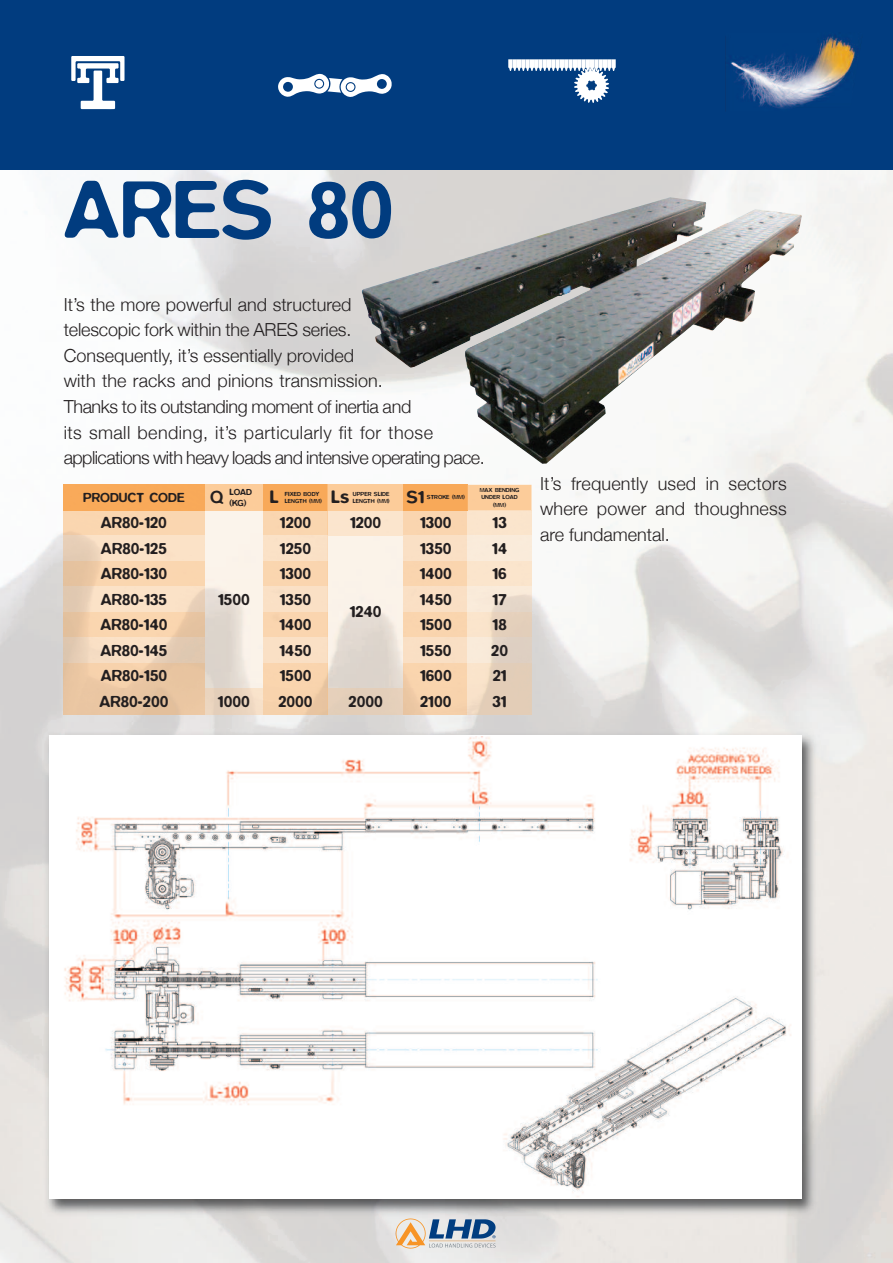
<style>
.page{position:relative;width:893px;height:1263px;background:#fff}
.page>*{position:absolute;margin:0;border:0;box-sizing:border-box;transform-origin:0 0}
.t1{font:500 84px "Blur";color:#013c7f}
.t2{font:300 18px/25.5px "Helvetica Neue";color:#231f20}
.t3{font:500 18px "Blur";color:#231f20}
.t4{font:500 16.5px/25.5px "Blur";color:#231f20;text-align:justify}
.t5{font:500 13.5px "Blur";color:#231f20}
.t6{font:500 9px/10.8px "Blur";letter-spacing:-.03em;color:#231f20}
.t7{font:500 6px/7.2px "Blur";color:#231f20}
</style>
<div class="page">
<img style="left:0;top:170px;width:893px;height:1093px">
<div style="left:0;top:0;width:893px;height:170px;background:#013c7f"></div>
<img style="left:42px;top:729px;width:779px;height:489px">
<img style="left:53px;top:736px;width:743px;height:461px">
<img style="left:677px;top:202px;width:29px;height:37px">
<img style="left:396px;top:1244px;width:29px;height:4px">
<img style="left:64px;top:485px;width:467px;height:229px">
<svg style="left:404px;top:510px;width:1px;height:179px"></svg>
<svg style="left:264px;top:485px;width:1px;height:229px"></svg>
<svg style="left:327px;top:485px;width:1px;height:229px"></svg>
<svg style="left:204px;top:485px;width:1px;height:229px"></svg>
<img style="left:71px;top:56px;width:54px;height:25px">
<svg style="left:278px;top:74px;width:114px;height:23px"></svg>
<div style="left:347px;top:83px;width:7px;height:8px;background:#fff;border-radius:50%"></div>
<div style="left:315px;top:80px;width:8px;height:8px;background:#fff;border-radius:50%"></div>
<svg style="left:508px;top:59px;width:108px;height:44px"></svg>
<img style="left:725px;top:35px;width:130px;height:76px">
<h1 class="t1" style="left:64px;top:160px;width:332px">ARES 80</h1>
<p class="t2" style="left:64px;top:291px;width:422px">It’s the more powerful and structured<br>telescopic fork within the ARES series.<br>Consequently, it’s essentially provided<br>with the racks and pinions transmission.<br>Thanks to its outstanding moment of inertia and<br>its small bending, it’s particularly fit for those applications with heavy loads and intensive operating pace.</p>
<p class="t5" style="left:83px;top:489px;width:103px">PRODUCT CODE</p>
<p class="t3" style="left:331px;top:486px;width:20px">Ls</p>
<p class="t7" style="left:427px;top:494px;width:40px">STROKE (MM)</p>
<p class="t7" style="left:480px;top:486px;width:41px">MAX BENDING<br>UNDER LOAD</p>
<p class="t6" style="left:210px;top:486px;width:43px;text-indent:19px">LOAD<br><sup>Q</sup> (KG)</p>
<p class="t7" style="left:285px;top:490px;width:39px">FIXED BODY<br>LENGTH (MM)</p>
<p class="t7" style="left:353px;top:490px;width:38px">UPPER SLIDE</p>
<p class="t3" style="left:270px;top:486px;width:11px">L</p>
<p class="t7" style="left:353px;top:497px;width:38px">LENGTH (MM)</p>
<p class="t3" style="left:407px;top:486px;width:19px">S1</p>
<p class="t7" style="left:493px;top:501px;width:14px">(MM)</p>
<p class="t4" style="left:99px;top:509px;width:71px">AR80-120<br>AR80-125<br>AR80-130<br>AR80-135<br>AR80-140<br>AR80-145<br>AR80-150<br>AR80-200</p>
<p class="t4" style="left:218px;top:586px;width:33px">1500</p>
<p class="t4" style="left:280px;top:509px;width:33px">1200</p>
<p class="t4" style="left:350px;top:509px;width:33px">1200</p>
<p class="t4" style="left:420px;top:509px;width:33px">1300</p>
<p class="t4" style="left:493px;top:509px;width:16px">13</p>
<p class="t4" style="left:280px;top:535px;width:33px">1250</p>
<p class="t4" style="left:420px;top:535px;width:33px">1350</p>
<p class="t4" style="left:492px;top:535px;width:16px">14</p>
<p class="t4" style="left:280px;top:561px;width:33px">1300</p>
<p class="t4" style="left:420px;top:561px;width:34px">1400</p>
<p class="t4" style="left:492px;top:561px;width:16px">16</p>
<p class="t4" style="left:280px;top:586px;width:33px">1350</p>
<p class="t4" style="left:420px;top:586px;width:34px">1450</p>
<p class="t4" style="left:492px;top:586px;width:16px">17</p>
<p class="t4" style="left:279px;top:612px;width:34px">1400</p>
<p class="t4" style="left:420px;top:612px;width:33px">1500</p>
<p class="t4" style="left:493px;top:612px;width:16px">18</p>
<p class="t4" style="left:279px;top:637px;width:34px">1450</p>
<p class="t4" style="left:420px;top:637px;width:33px">1550</p>
<p class="t4" style="left:491px;top:637px;width:18px">20</p>
<p class="t4" style="left:280px;top:663px;width:33px">1500</p>
<p class="t4" style="left:420px;top:663px;width:33px">1600</p>
<p class="t4" style="left:493px;top:663px;width:15px">21</p>
<p class="t4" style="left:350px;top:599px;width:33px">1240</p>
<p class="t4" style="left:218px;top:688px;width:33px">1000</p>
<p class="t4" style="left:278px;top:688px;width:36px">2000</p>
<p class="t4" style="left:349px;top:688px;width:36px">2000</p>
<p class="t4" style="left:420px;top:688px;width:33px">2100</p>
<p class="t4" style="left:493px;top:688px;width:16px">31</p>
<p class="t2" style="left:540px;top:469px;width:248px;text-align:justify">It’s frequently used in sectors where power and thoughness are fundamental.</p>
</div>
